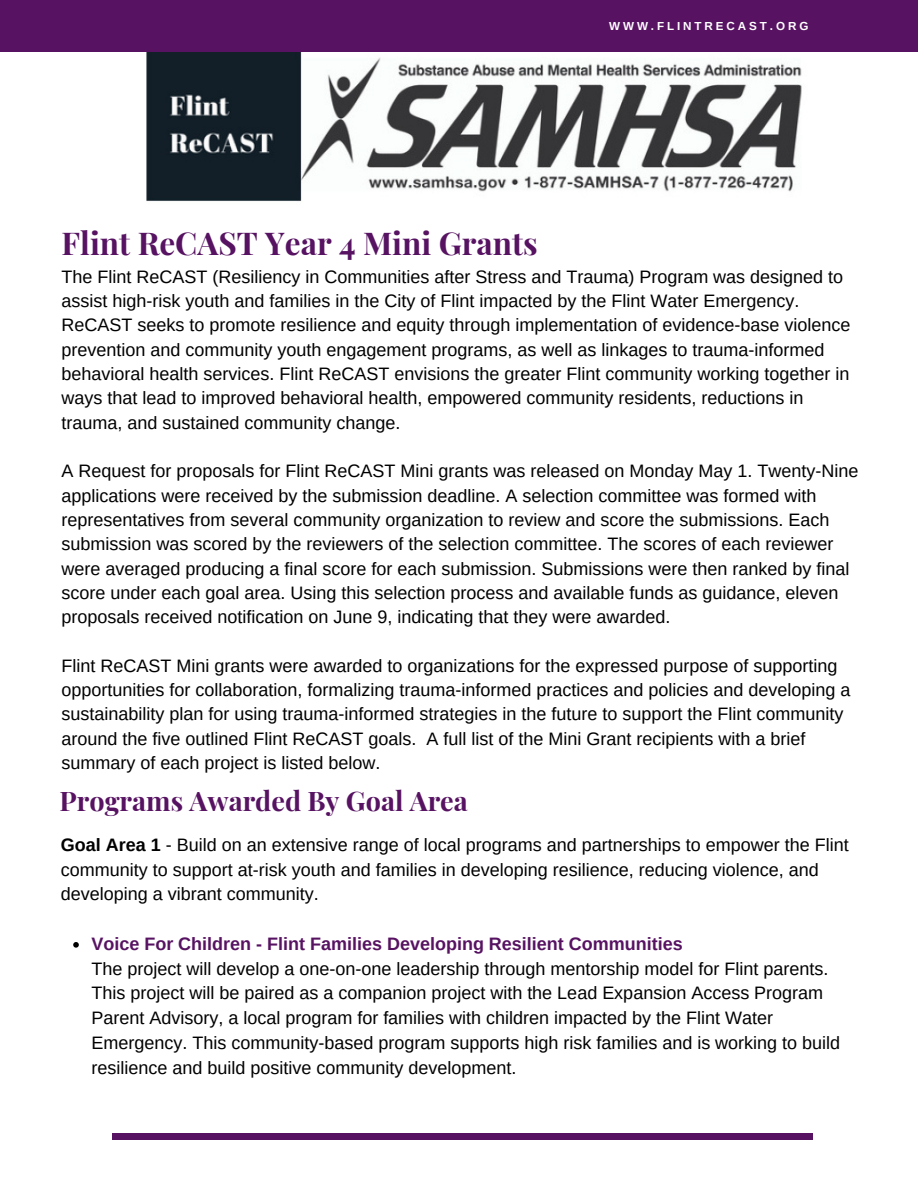
<style>
.page{position:relative;width:918px;height:1188px;background:#fff}
.page>*{position:absolute;margin:0;border:0;box-sizing:border-box;transform-origin:0 0}
.t1{font:700 31.5px "Playfair Display";color:#571362}
.t2{font:700 27px "Playfair Display";color:#571362}
.t3{font:18px/24.3px "Arimo";color:#000}
.t4{font:700 18px "Arimo";color:#571362}
.t5{font:700 11.7px "Arimo";letter-spacing:.25em;color:#fff}
.s1{font-weight:700}
</style>
<div class="page">
<img style="left:119px;top:51px;width:690px;height:151px">
<div style="left:0;top:0;width:918px;height:51px;background:#571362"></div>
<div style="left:112px;top:1133px;width:701px;height:7px;background:#571362"></div>
<svg style="left:73px;top:942px;width:6px;height:6px"></svg>
<p class="t5" style="left:609px;top:19px;width:201px">WWW.FLINTRECAST.ORG</p>
<p class="t1" style="left:62px;top:221px;width:478px">Flint ReCAST Year 4 Mini Grants</p>
<p class="t3" style="left:62px;top:264px;width:790px">The Flint ReCAST (Resiliency in Communities after Stress and Trauma) Program was designed to assist high-risk youth and families in the City of Flint impacted by the Flint Water Emergency.<br>ReCAST seeks to promote resilience and equity through implementation of evidence-base violence prevention and community youth engagement programs, as well as linkages to trauma-informed behavioral health services. Flint ReCAST envisions the greater Flint community working together in ways that lead to improved behavioral health, empowered community residents, reductions in trauma, and sustained community change.</p>
<p class="t3" style="left:62px;top:459px;width:798px">A Request for proposals for Flint ReCAST Mini grants was released on Monday May 1. Twenty-Nine applications were received by the submission deadline. A selection committee was formed with representatives from several community organization to review and score the submissions. Each submission was scored by the reviewers of the selection committee. The scores of each reviewer were averaged producing a final score for each submission. Submissions were then ranked by final score under each goal area. Using this selection process and available funds as guidance, eleven proposals received notification on June 9, indicating that they were awarded.</p>
<p class="t3" style="left:62px;top:653px;width:790px">Flint ReCAST Mini grants were awarded to organizations for the expressed purpose of supporting opportunities for collaboration, formalizing trauma-informed practices and policies and developing a sustainability plan for using trauma-informed strategies in the future to support the Flint community around the five outlined Flint ReCAST goals. A full list of the Mini Grant recipients with a brief summary of each project is listed below.</p>
<p class="t2" style="left:60px;top:782px;width:410px">Programs Awarded By Goal Area</p>
<p class="t3" style="left:61px;top:832px;width:789px;line-height:24.8px"><span class="s1">Goal Area 1</span> - Build on an extensive range of local programs and partnerships to empower the Flint community to support at-risk youth and families in developing resilience, reducing violence, and developing a vibrant community.</p>
<p class="t4" style="left:91px;top:934px;width:593px">Voice For Children - Flint Families Developing Resilient Communities</p>
<p class="t3" style="left:91px;top:956px;width:750px;line-height:24.8px">The project will develop a one-on-one leadership through mentorship model for Flint parents.<br>This project will be paired as a companion project with the Lead Expansion Access Program Parent Advisory, a local program for families with children impacted by the Flint Water Emergency. This community-based program supports high risk families and is working to build resilience and build positive community development.</p>
</div>
